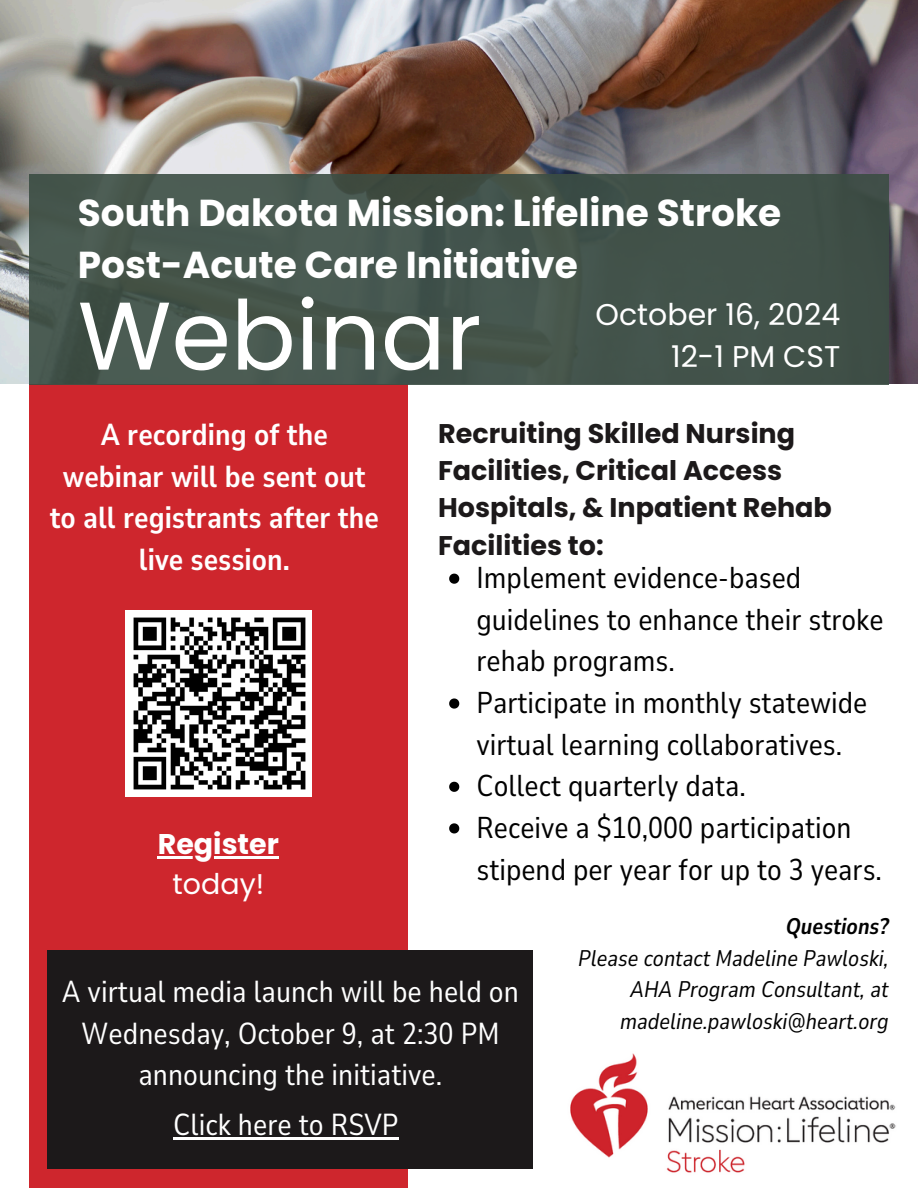
<style>
.page{position:relative;width:918px;height:1188px;background:#fff}
.page>*{position:absolute;margin:0;border:0;box-sizing:border-box;transform-origin:0 0}
.t1{font:96px "Poppins";color:#fff}
.t2{font:700 37.5px/51.8px "Poppins";color:#fff}
.t3{font:30.15px/41.7px "Nunito Sans 10 pt Condensed";color:#fff;text-align:center}
.t4{font:700 30.15px/41.7px "Nunito Sans 10 pt Condensed";color:#fff;text-align:center}
.t5{font:30px/41.7px "Nunito Sans 10 pt Condensed";color:#000}
.t6{font:30px/41.7px "Poppins";color:#fff;text-align:right}
.t7{font:700 28.5px/39.3px "Poppins";color:#fff;text-align:center}
.t8{font:700 27px/37.2px "Poppins";color:#1c191a}
.t9{font:italic 22.5px/31.5px "Nunito Sans 10 pt Condensed";color:#000;text-align:right}
.t10{font:italic 700 22.5px "Nunito Sans 10 pt Condensed";color:#000}
.s1{font-weight:400}
</style>
<div class="page">
<img style="left:570px;top:1053px;width:326px;height:120px">
<div style="left:29px;top:383px;width:378px;height:805px;background:#ce262d"></div>
<div style="left:48px;top:951px;width:485px;height:218px;background:#1c191a"></div>
<img style="left:0;top:0;width:918px;height:383px">
<div style="left:29px;top:174px;width:860px;height:210px;background:#44534b"></div>
<img style="left:126px;top:610px;width:185px;height:186px">
<hr style="left:158px;top:857px;width:121px;height:2px;background:#fff">
<svg style="left:449px;top:574px;width:10px;height:10px"></svg>
<svg style="left:449px;top:698px;width:10px;height:11px"></svg>
<svg style="left:449px;top:782px;width:10px;height:10px"></svg>
<svg style="left:449px;top:823px;width:10px;height:10px"></svg>
<hr style="left:173px;top:1137px;width:226px;height:2px;background:#fff">
<h3 class="t2" style="left:78px;top:187px;width:705px">South Dakota Mission: Lifeline Stroke<br>Post-Acute Care Initiative</h3>
<h1 class="t1" style="left:78px;top:269px;width:405px">Webinar</h1>
<p class="t6" style="left:596px;top:294px;width:246px">October 16, 2024<br>12-1 PM CST</p>
<h4 class="t4" style="left:50px;top:414px;width:331px">A recording of the webinar will be sent out to all registrants after the live session.</h4>
<h5 class="t8" style="left:438px;top:415px;width:395px">Recruiting Skilled Nursing<br>Facilities, Critical Access<br>Hospitals, &amp; Inpatient Rehab<br>Facilities to:</h5>
<p class="t5" style="left:477px;top:558px;width:408px">Implement evidence-based guidelines to enhance their stroke rehab programs.</p>
<p class="t5" style="left:477px;top:682px;width:392px">Participate in monthly statewide virtual learning collaboratives.</p>
<p class="t5" style="left:477px;top:766px;width:271px">Collect quarterly data.</p>
<p class="t5" style="left:477px;top:807px;width:407px">Receive a $10,000 participation stipend per year for up to 3 years.</p>
<p class="t7" style="left:158px;top:825px;width:123px">Register <span class="s1">today!</span></p>
<h4 class="t3" style="left:62px;top:971px;width:459px">A virtual media launch will be held on<br>Wednesday, October 9, at 2:30 PM announcing the initiative.</h4>
<p class="t3" style="left:173px;top:1104px;width:227px">Click here to RSVP</p>
<p class="t10" style="left:786px;top:912px;width:104px">Questions?</p>
<h4 class="t9" style="left:578px;top:943px;width:312px">Please contact Madeline Pawloski,<br>AHA Program Consultant, at madeline.pawloski@heart.org</h4>
</div>
